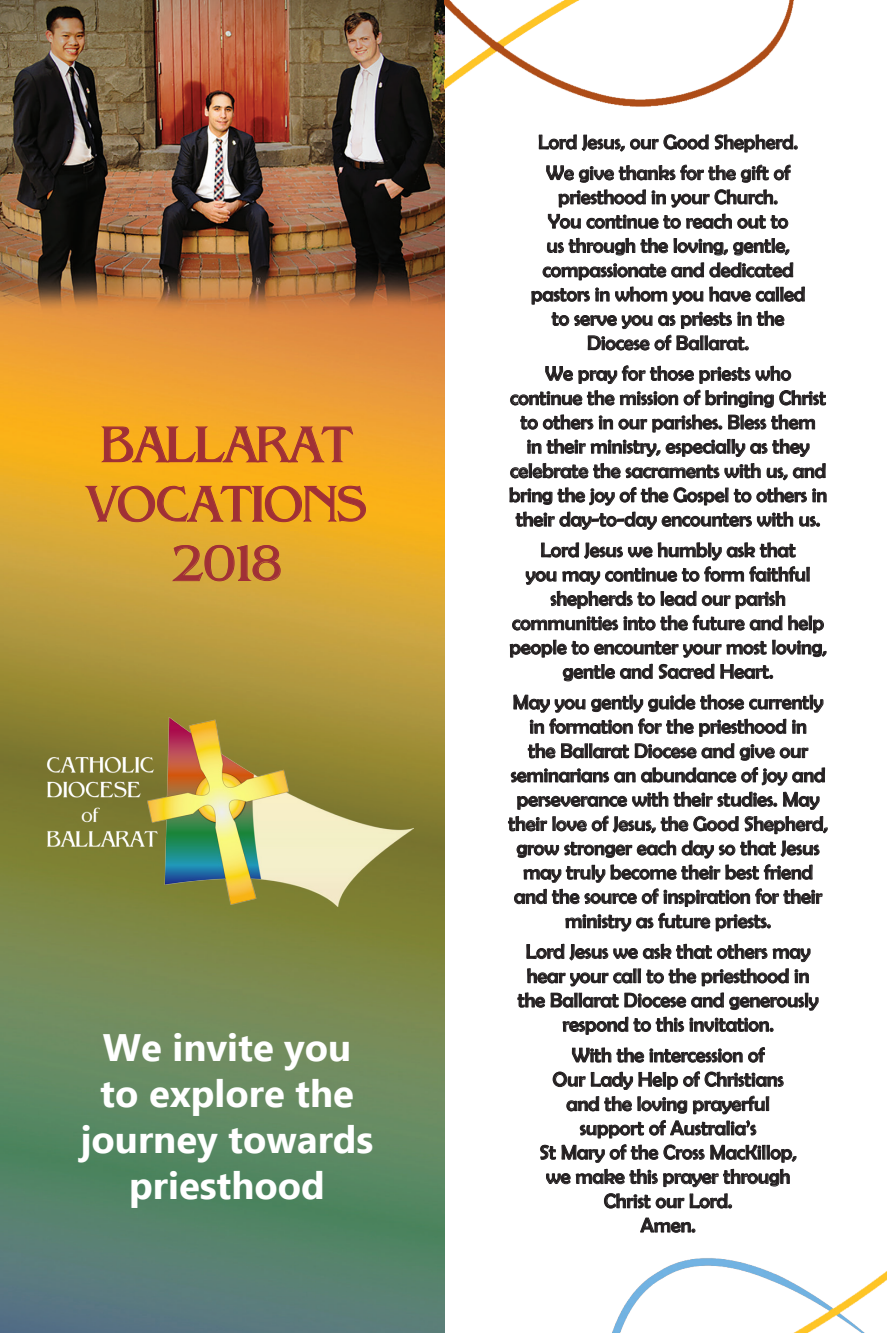
<style>
.page{position:relative;width:887px;height:1333px;background:#fff}
.page>*{position:absolute;margin:0;border:0;box-sizing:border-box;transform-origin:0 0}
.t1{font:49.5px/59.4px "Pegasus";color:#a03036}
.t2{font:700 38.25px/45.9px "Ebrima";color:#fff;text-align:center}
.t3{font:20.25px/24.3px "Berlin Sans FB";color:#231f20;text-align:center}
</style>
<div class="page">
<img style="left:0;top:0;width:887px;height:1333px">
<svg style="left:99px;top:426px;width:256px;height:37px;background:#eb9a22"></svg>
<svg style="left:83px;top:485px;width:283px;height:38px;background:#e59d22"></svg>
<svg style="left:170px;top:544px;width:111px;height:38px;background:#d09636"></svg>
<img style="left:29px;top:717px;width:385px;height:189px">
<svg style="left:539px;top:135px;width:37px;height:14px"></svg>
<svg style="left:582px;top:135px;width:42px;height:16px"></svg>
<svg style="left:630px;top:139px;width:28px;height:10px"></svg>
<svg style="left:664px;top:135px;width:44px;height:14px"></svg>
<svg style="left:715px;top:135px;width:82px;height:17px"></svg>
<svg style="left:546px;top:166px;width:27px;height:14px"></svg>
<svg style="left:579px;top:166px;width:34px;height:16px"></svg>
<svg style="left:619px;top:165px;width:116px;height:17px"></svg>
<svg style="left:741px;top:165px;width:27px;height:17px"></svg>
<svg style="left:774px;top:165px;width:16px;height:15px"></svg>
<svg style="left:559px;top:190px;width:86px;height:17px"></svg>
<svg style="left:652px;top:191px;width:13px;height:13px"></svg>
<svg style="left:671px;top:194px;width:38px;height:13px"></svg>
<svg style="left:715px;top:190px;width:62px;height:14px"></svg>
<svg style="left:547px;top:214px;width:242px;height:41px"></svg>
<svg style="left:543px;top:263px;width:160px;height:17px"></svg>
<svg style="left:531px;top:288px;width:58px;height:16px"></svg>
<svg style="left:595px;top:288px;width:14px;height:13px"></svg>
<svg style="left:615px;top:287px;width:51px;height:14px"></svg>
<svg style="left:673px;top:291px;width:30px;height:13px"></svg>
<svg style="left:709px;top:263px;width:95px;height:41px"></svg>
<svg style="left:757px;top:311px;width:27px;height:15px"></svg>
<svg style="left:552px;top:312px;width:199px;height:41px"></svg>
<svg style="left:545px;top:366px;width:27px;height:15px"></svg>
<svg style="left:578px;top:366px;width:115px;height:18px"></svg>
<svg style="left:699px;top:366px;width:91px;height:18px"></svg>
<svg style="left:510px;top:390px;width:315px;height:115px"></svg>
<svg style="left:812px;top:489px;width:14px;height:13px"></svg>
<svg style="left:516px;top:512px;width:140px;height:17px"></svg>
<svg style="left:662px;top:513px;width:89px;height:14px"></svg>
<svg style="left:757px;top:512px;width:35px;height:14px"></svg>
<svg style="left:799px;top:516px;width:20px;height:10px"></svg>
<svg style="left:510px;top:540px;width:316px;height:141px"></svg>
<svg style="left:514px;top:695px;width:35px;height:17px"></svg>
<svg style="left:555px;top:699px;width:30px;height:13px"></svg>
<svg style="left:591px;top:692px;width:152px;height:20px"></svg>
<svg style="left:749px;top:692px;width:74px;height:20px"></svg>
<svg style="left:528px;top:719px;width:280px;height:41px"></svg>
<svg style="left:511px;top:769px;width:97px;height:16px"></svg>
<svg style="left:614px;top:772px;width:21px;height:13px"></svg>
<svg style="left:641px;top:767px;width:183px;height:18px"></svg>
<svg style="left:508px;top:792px;width:319px;height:42px"></svg>
<svg style="left:517px;top:841px;width:302px;height:41px"></svg>
<svg style="left:514px;top:889px;width:32px;height:17px"></svg>
<svg style="left:552px;top:889px;width:27px;height:15px"></svg>
<svg style="left:585px;top:893px;width:51px;height:11px"></svg>
<svg style="left:642px;top:889px;width:16px;height:15px"></svg>
<svg style="left:664px;top:890px;width:85px;height:17px"></svg>
<svg style="left:755px;top:889px;width:67px;height:15px"></svg>
<svg style="left:565px;top:913px;width:145px;height:18px"></svg>
<svg style="left:716px;top:915px;width:54px;height:16px"></svg>
<svg style="left:518px;top:944px;width:300px;height:66px"></svg>
<svg style="left:563px;top:1017px;width:87px;height:17px"></svg>
<svg style="left:656px;top:1017px;width:27px;height:15px"></svg>
<svg style="left:690px;top:1018px;width:83px;height:16px"></svg>
<svg style="left:572px;top:1048px;width:39px;height:14px"></svg>
<svg style="left:617px;top:1048px;width:26px;height:14px"></svg>
<svg style="left:650px;top:1049px;width:92px;height:13px"></svg>
<svg style="left:748px;top:1048px;width:16px;height:14px"></svg>
<svg style="left:540px;top:1069px;width:256px;height:93px"></svg>
<svg style="left:546px;top:1173px;width:24px;height:11px"></svg>
<svg style="left:576px;top:1169px;width:81px;height:17px"></svg>
<svg style="left:663px;top:1169px;width:126px;height:18px"></svg>
<svg style="left:604px;top:1194px;width:46px;height:14px"></svg>
<svg style="left:656px;top:1198px;width:28px;height:10px"></svg>
<svg style="left:690px;top:1194px;width:41px;height:14px"></svg>
<svg style="left:640px;top:1218px;width:55px;height:14px"></svg>
<p class="t1" style="left:87px;top:415px;width:281px">BALLARAT<br>VOCATIONS</p>
<p class="t1" style="left:172px;top:534px;width:111px">2018</p>
<p class="t2" style="left:81px;top:1023px;width:294px">We invite you to explore the journey towards priesthood</p>
<p class="t3" style="left:538px;top:130px;width:261px">Lord Jesus, our Good Shepherd.</p>
<p class="t3" style="left:546px;top:160px;width:246px">We give thanks for the gift of</p>
<p class="t3" style="left:558px;top:185px;width:221px">priesthood in your Church.</p>
<p class="t3" style="left:542px;top:209px;width:252px;text-align:left">You continue to reach out to us through the loving, gentle, compassionate and dedicated</p>
<p class="t3" style="left:531px;top:282px;width:275px">pastors in whom you have called</p>
<p class="t3" style="left:552px;top:306px;width:234px">to serve you as priests in the</p>
<p class="t3" style="left:587px;top:331px;width:163px">Diocese of Ballarat.</p>
<p class="t3" style="left:509px;top:361px;width:319px">We pray for those priests who continue the mission of bringing Christ to others in our parishes. Bless them<br>in their ministry, especially as they celebrate the sacraments with us, and bring the joy of the Gospel to others in their day-to-day encounters with us.</p>
<p class="t3" style="left:509px;top:538px;width:318px">Lord Jesus we humbly ask that<br>you may continue to form faithful shepherds to lead our parish communities into the future and help people to encounter your most loving, gentle and Sacred Heart.</p>
<p class="t3" style="left:508px;top:690px;width:321px">May you gently guide those currently in formation for the priesthood in<br>the Ballarat Diocese and give our seminarians an abundance of joy and perseverance with their studies. May their love of Jesus, the Good Shepherd, grow stronger each day so that Jesus may truly become their best friend and the source of inspiration for their ministry as future priests.</p>
<p class="t3" style="left:518px;top:939px;width:302px">Lord Jesus we ask that others may hear your call to the priesthood in the Ballarat Diocese and generously respond to this invitation.</p>
<p class="t3" style="left:571px;top:1043px;width:194px">With the intercession of</p>
<p class="t3" style="left:552px;top:1067px;width:232px">Our Lady Help of Christians</p>
<p class="t3" style="left:566px;top:1091px;width:205px">and the loving prayerful</p>
<p class="t3" style="left:580px;top:1116px;width:178px">support of Australia’s</p>
<p class="t3" style="left:539px;top:1140px;width:258px">St Mary of the Cross MacKillop,</p>
<p class="t3" style="left:546px;top:1164px;width:246px">we make this prayer through</p>
<p class="t3" style="left:604px;top:1189px;width:130px">Christ our Lord.</p>
<p class="t3" style="left:640px;top:1213px;width:57px">Amen.</p>
</div>
